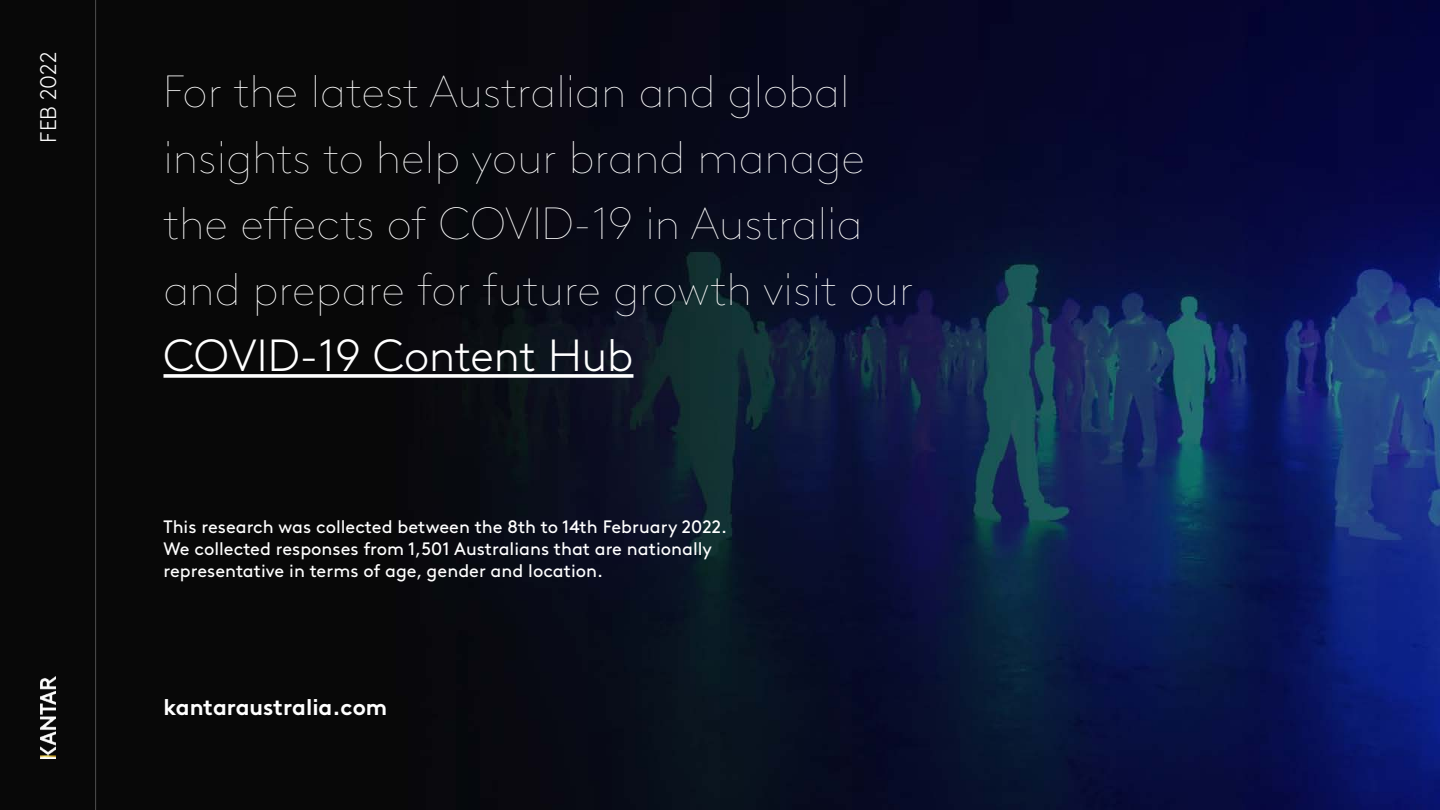
<style>
.page{position:relative;width:1440px;height:810px;background:#fff}
.page>*{position:absolute;margin:0;border:0;box-sizing:border-box;transform-origin:0 0}
.t1{font:100 45px/66px "Kantar Brown";color:#fff}
.t2{font:300 45px "Kantar Brown";color:#fff}
.t3{font:700 22.5px "Kantar Brown";color:#fff}
.t4{font:300 22.5px "Kantar Brown";color:#fff}
.t5{font:18px/21.6px "Kantar Brown";color:#fff}
</style>
<div class="page">
<img style="left:0;top:0;width:1440px;height:810px">
<img style="left:40px;top:676px;width:16px;height:83px">
<hr style="left:95px;top:0;width:1px;height:810px;background:#fff">
<svg style="left:164px;top:374px;width:469px;height:4px"></svg>
<p class="t4" style="left:32px;top:142px;width:92px;rotate:-90deg">FEB 2022</p>
<h1 class="t1" style="left:164px;top:56px;width:751px">For the latest Australian and global insights to help your brand manage the effects of COVID-19 in Australia and prepare for future growth visit our</h1>
<h1 class="t2" style="left:164px;top:323px;width:471px">COVID-19 Content Hub</h1>
<p class="t5" style="left:164px;top:515px;width:565px">This research was collected between the 8th to 14th February 2022.<br>We collected responses from 1,501 Australians that are nationally representative in terms of age, gender and location.</p>
<p class="t3" style="left:164px;top:689px;width:225px">kantaraustralia.com</p>
</div>
